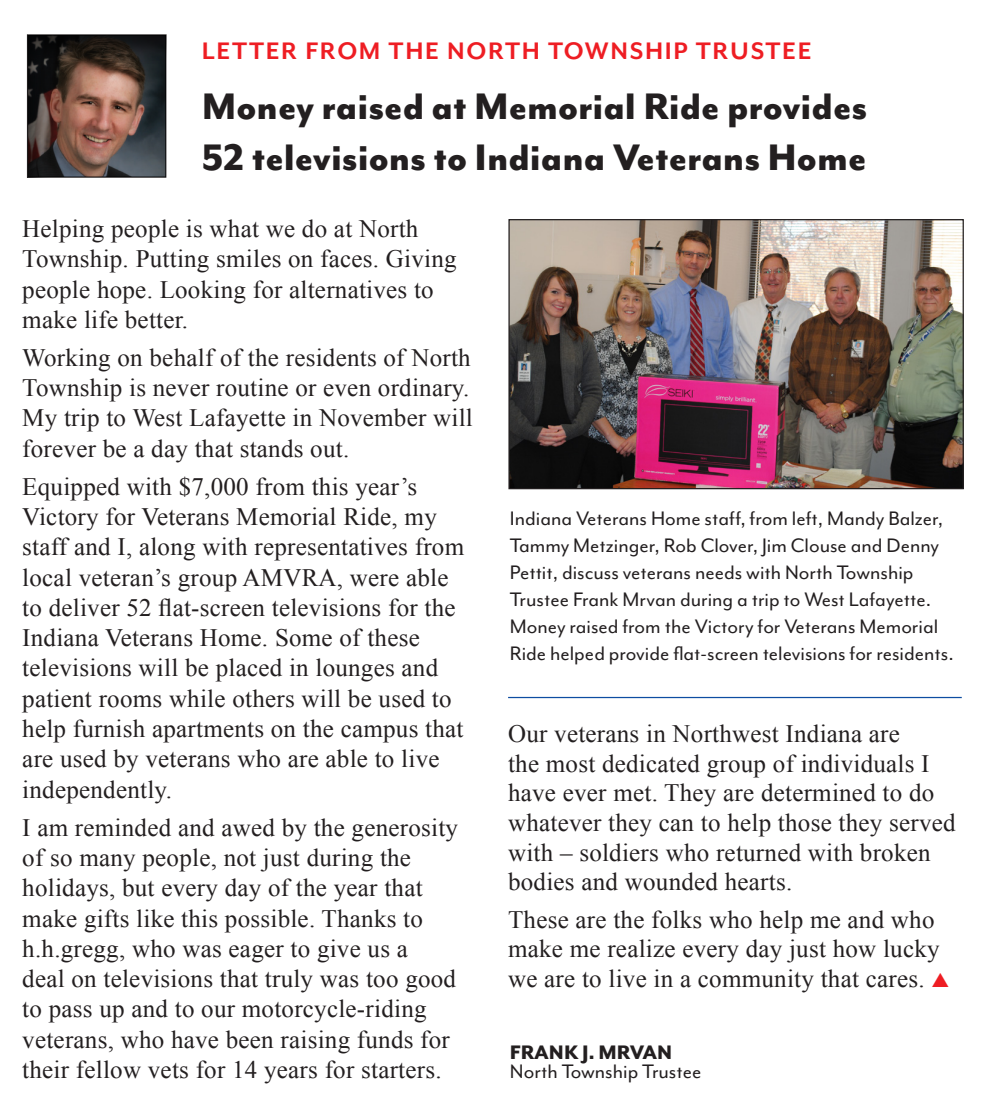
<style>
.page{position:relative;width:991px;height:1104px;background:#fff}
.page>*{position:absolute;margin:0;border:0;box-sizing:border-box;transform-origin:0 0}
.t1{font:800 42.5px/51px "Mr Eaves Mod OT";color:#231f20}
.t2{font:700 27.5px "Mr Eaves Mod OT";letter-spacing:.06em;color:#ee1d23}
.t3{font:25px/30.2px "Times New Roman";letter-spacing:.01em;color:#231f20}
.t4{font:22.5px/27px "Mr Eaves Mod OT";color:#231f20}
.s1{color:#ee1d23}
.s2{font-weight:800}
</style>
<div class="page">
<div style="left:22px;top:31px;width:145px;height:148px;background:#231f20;opacity:.75"></div>
<hr style="left:0;top:1103px;width:965px;height:1px;background:#0d4da1">
<img style="left:510px;top:221px;width:451px;height:266px">
<div style="left:508px;top:219px;width:455px;height:270px;border:1px solid #231f20"></div>
<hr style="left:508px;top:697px;width:453px;height:1px;background:#0d4da1">
<p class="t2" style="left:202px;top:35px;width:611px">LETTER FROM THE NORTH TOWNSHIP TRUSTEE</p>
<p class="t1" style="left:202px;top:80px;width:666px">Money raised at Memorial Ride provides<br>52 televisions to Indiana Veterans Home</p>
<p class="t3" style="left:22px;top:213px;width:435px">Helping people is what we do at North Township. Putting smiles on faces. Giving people hope. Looking for alternatives to make life better.</p>
<p class="t3" style="left:22px;top:342px;width:452px">Working on behalf of the residents of North Township is never routine or even ordinary.<br>My trip to West Lafayette in November will forever be a day that stands out.</p>
<p class="t3" style="left:22px;top:470px;width:443px">Equipped with $7,000 from this year’s Victory for Veterans Memorial Ride, my staff and I, along with representatives from local veteran’s group AMVRA, were able to deliver 52 flat-screen televisions for the Indiana Veterans Home. Some of these televisions will be placed in lounges and patient rooms while others will be used to help furnish apartments on the campus that are used by veterans who are able to live independently.</p>
<p class="t3" style="left:22px;top:811px;width:437px">I am reminded and awed by the generosity of so many people, not just during the holidays, but every day of the year that make gifts like this possible. Thanks to h.h.gregg, who was eager to give us a<br>deal on televisions that truly was too good to pass up and to our motorcycle-riding veterans, who have been raising funds for their fellow vets for 14 years for starters.</p>
<p class="t4" style="left:509px;top:504px;width:445px">Indiana Veterans Home staff, from left, Mandy Balzer, Tammy Metzinger, Rob Clover, Jim Clouse and Denny Pettit, discuss veterans needs with North Township Trustee Frank Mrvan during a trip to West Lafayette.<br>Money raised from the Victory for Veterans Memorial Ride helped provide flat-screen televisions for residents.</p>
<p class="t3" style="left:508px;top:718px;width:449px;line-height:29.5px">Our veterans in Northwest Indiana are<br>the most dedicated group of individuals I have ever met. They are determined to do whatever they can to help those they served with – soldiers who returned with broken bodies and wounded hearts.</p>
<p class="t3" style="left:508px;top:903px;width:442px;line-height:29.5px">These are the folks who help me and who make me realize every day just how lucky we are to live in a community that cares. <span class="s1">▲</span></p>
<p class="t4" style="left:509px;top:1042px;width:193px;line-height:19.5px"><span class="s2">FRANK J. MRVAN<br></span>North Township Trustee</p>
</div>
